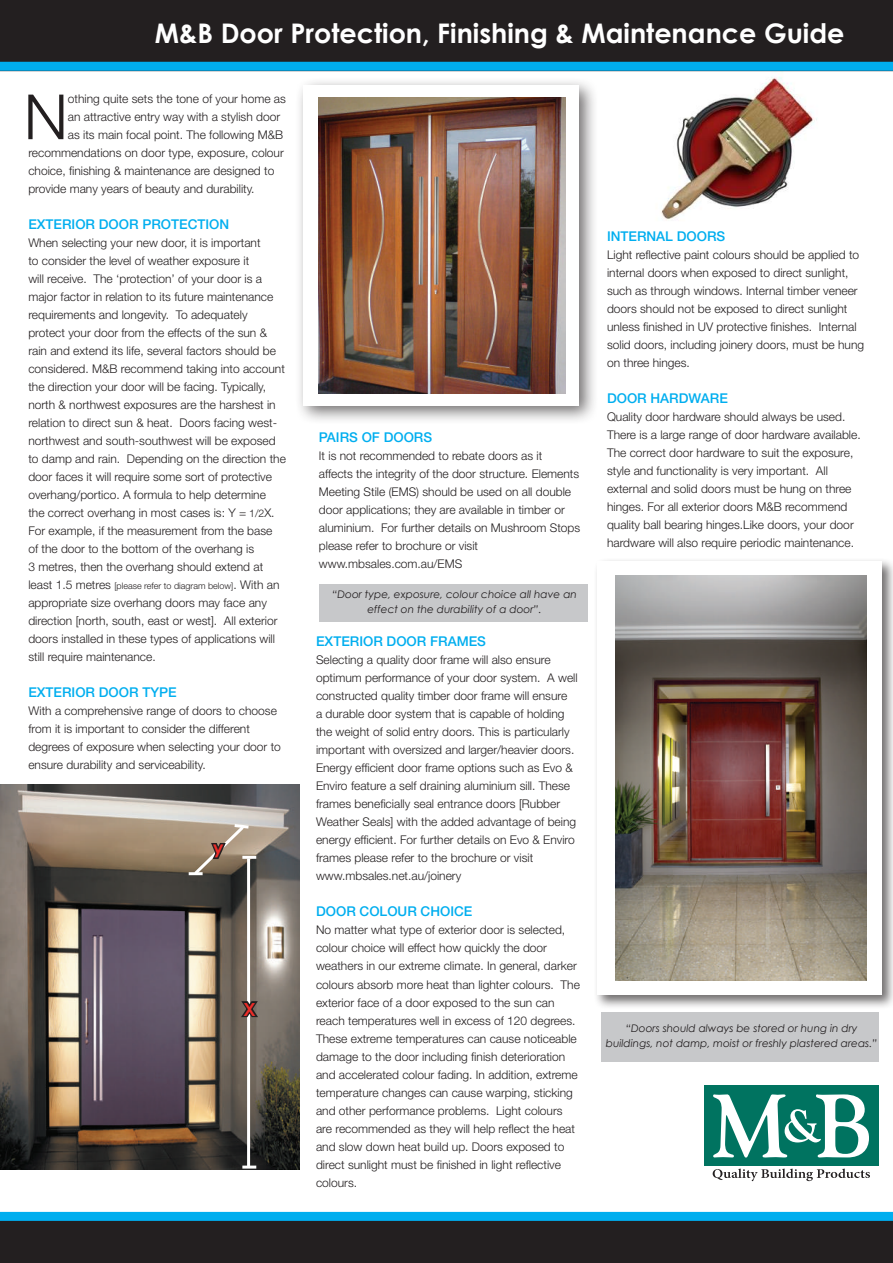
<style>
.page{position:relative;width:893px;height:1263px;background:#fff}
.page>*{position:absolute;margin:0;border:0;box-sizing:border-box;transform-origin:0 0}
.t1{font:300 62.4px "Helvetica Neue LT Std";color:#231f20}
.t2{font:700 27px "Century Gothic";color:#fff}
.t3{font:700 18px "Century Gothic";color:#ee2d29}
.t4{font:500 13.5px "Helvetica Neue LT Std";color:#00aeef}
.t5{font:300 12px/18px "Helvetica Neue LT Std";color:#231f20}
.t6{font:italic 10.5px/15px "Century Gothic";color:#231f20;text-align:center}
.t7{font:300 9px "Helvetica Neue LT Std";color:#231f20}
.s1{font-size:10.5px}
.s2{font-size:12px}
</style>
<div class="page">
<img style="left:644px;top:71px;width:180px;height:149px">
<div style="left:319px;top:584px;width:269px;height:38px;background:#c7c8ca"></div>
<div style="left:602px;top:1012px;width:277px;height:50px;background:#c7c8ca"></div>
<div style="left:594px;top:558px;width:299px;height:452px;background:#231f20;opacity:.65"></div>
<div style="left:597px;top:561px;width:285px;height:434px;background:#fff"></div>
<img style="left:615px;top:575px;width:251px;height:406px">
<div style="left:295px;top:77px;width:304px;height:348px;background:#231f20;opacity:.65"></div>
<div style="left:303px;top:85px;width:276px;height:320px;background:#fff"></div>
<img style="left:318px;top:98px;width:248px;height:295px">
<img style="left:0;top:784px;width:299px;height:385px">
<hr style="left:247px;top:858px;width:3px;height:309px;background:#fff">
<hr style="left:242px;top:856px;width:14px;height:3px;background:#fff">
<hr style="left:242px;top:1165px;width:14px;height:3px;background:#fff">
<svg style="left:238px;top:1000px;width:23px;height:18px"></svg>
<hr style="left:189px;top:872px;width:14px;height:3px;background:#fff">
<svg style="left:191px;top:822px;width:61px;height:55px;background:#9b8c7a"></svg>
<div style="left:704px;top:1085px;width:175px;height:80px;background:#007360"></div>
<svg style="left:713px;top:1094px;width:156px;height:64px"></svg>
<svg style="left:713px;top:1168px;width:157px;height:13px"></svg>
<div style="left:0;top:0;width:893px;height:62px;background:#231f20"></div>
<div style="left:0;top:62px;width:893px;height:9px;background:#00aeef"></div>
<div style="left:0;top:1221px;width:893px;height:42px;background:#231f20"></div>
<div style="left:0;top:1212px;width:893px;height:9px;background:#00aeef"></div>
<h2 class="t2" style="left:155px;top:13px;width:691px">M&amp;B Door Protection, Finishing &amp; Maintenance Guide</h2>
<h1 class="t1" style="left:24px;top:79px;width:45px">N</h1>
<p class="t5" style="left:68px;top:90px;width:220px">othing quite sets the tone of your home as</p>
<p class="t5" style="left:68px;top:108px;width:214px">an attractive entry way with a stylish door</p>
<p class="t5" style="left:68px;top:126px;width:217px">as its main focal point. The following M&amp;B</p>
<p class="t5" style="left:28px;top:144px;width:257px">recommendations on door type, exposure, colour</p>
<p class="t5" style="left:28px;top:162px;width:248px">choice, finishing &amp; maintenance are designed to</p>
<p class="t5" style="left:28px;top:180px;width:228px">provide many years of beauty and durability.</p>
<p class="t4" style="left:28px;top:216px;width:202px">EXTERIOR DOOR PROTECTION</p>
<p class="t5" style="left:28px;top:234px;width:259px">When selecting your new door, it is important<br>to consider the level of weather exposure it<br>will receive. The ‘protection’ of your door is a major factor in relation to its future maintenance requirements and longevity. To adequately protect your door from the effects of the sun &amp; rain and extend its life, several factors should be considered. M&amp;B recommend taking into account the direction your door will be facing. Typically, north &amp; northwest exposures are the harshest in relation to direct sun &amp; heat. Doors facing west&shy;northwest and south-southwest will be exposed to damp and rain. Depending on the direction the door faces it will require some sort of protective overhang/portico. A formula to help determine<br>the correct overhang in most cases is: Y = <span class="s1">1/2</span>X.<br>For example, if the measurement from the base<br>of the door to the bottom of the overhang is<br>3 metres, then the overhang should extend at</p>
<p class="t7" style="left:28px;top:580px;width:253px"><span class="s2">least 1.5 metres</span> [please refer to diagram below]<span class="s2">. With an</span></p>
<p class="t5" style="left:28px;top:594px;width:251px">appropriate size overhang doors may face any direction [north, south, east or west]. All exterior doors installed in these types of applications will still require maintenance.</p>
<p class="t4" style="left:28px;top:684px;width:150px">EXTERIOR DOOR TYPE</p>
<p class="t5" style="left:28px;top:702px;width:254px">With a comprehensive range of doors to choose from it is important to consider the different degrees of exposure when selecting your door to ensure durability and serviceability.</p>
<h3 class="t3" style="left:213px;top:834px;width:12px">y</h3>
<h3 class="t3" style="left:243px;top:995px;width:14px">X</h3>
<p class="t4" style="left:319px;top:429px;width:115px">PAIRS OF DOORS</p>
<p class="t5" style="left:319px;top:447px;width:263px">It is not recommended to rebate doors as it<br>affects the integrity of the door structure. Elements Meeting Stile (EMS) should be used on all double door applications; they are available in timber or aluminium. For further details on Mushroom Stops please refer to brochure or visit www.mbsales.com.au/EMS</p>
<p class="t6" style="left:332px;top:587px;width:246px">“Door type, exposure, colour choice all have an effect on the durability of a door”.</p>
<p class="t4" style="left:316px;top:634px;width:171px">EXTERIOR DOOR FRAMES</p>
<p class="t5" style="left:316px;top:651px;width:263px">Selecting a quality door frame will also ensure optimum performance of your door system. A well constructed quality timber door frame will ensure<br>a durable door system that is capable of holding the weight of solid entry doors. This is particularly important with oversized and larger/heavier doors.<br>Energy efficient door frame options such as Evo &amp; Enviro feature a self draining aluminium sill. These frames beneficially seal entrance doors [Rubber Weather Seals] with the added advantage of being energy efficient. For further details on Evo &amp; Enviro frames please refer to the brochure or visit www.mbsales.net.au/joinery</p>
<p class="t4" style="left:316px;top:904px;width:158px">DOOR COLOUR CHOICE</p>
<p class="t5" style="left:316px;top:921px;width:265px">No matter what type of exterior door is selected, colour choice will effect how quickly the door weathers in our extreme climate. In general, darker colours absorb more heat than lighter colours. The exterior face of a door exposed to the sun can reach temperatures well in excess of 120 degrees.<br>These extreme temperatures can cause noticeable damage to the door including finish deterioration and accelerated colour fading. In addition, extreme temperature changes can cause warping, sticking and other performance problems. Light colours are recommended as they will help reflect the heat and slow down heat build up. Doors exposed to direct sunlight must be finished in light reflective colours.</p>
<p class="t4" style="left:607px;top:229px;width:120px">INTERNAL DOORS</p>
<p class="t5" style="left:607px;top:246px;width:259px">Light reflective paint colours should be applied to internal doors when exposed to direct sunlight, such as through windows. Internal timber veneer doors should not be exposed to direct sunlight unless finished in UV protective finishes. Internal solid doors, including joinery doors, must be hung on three hinges.</p>
<p class="t4" style="left:607px;top:391px;width:122px">DOOR HARDWARE</p>
<p class="t5" style="left:607px;top:408px;width:255px">Quality door hardware should always be used.<br>There is a large range of door hardware available.<br>The correct door hardware to suit the exposure, style and functionality is very important. All external and solid doors must be hung on three hinges. For all exterior doors M&amp;B recommend quality ball bearing hinges.Like doors, your door hardware will also require periodic maintenance.</p>
<p class="t6" style="left:606px;top:1020px;width:273px">“Doors should always be stored or hung in dry buildings, not damp, moist or freshly plastered areas.”</p>
</div>
